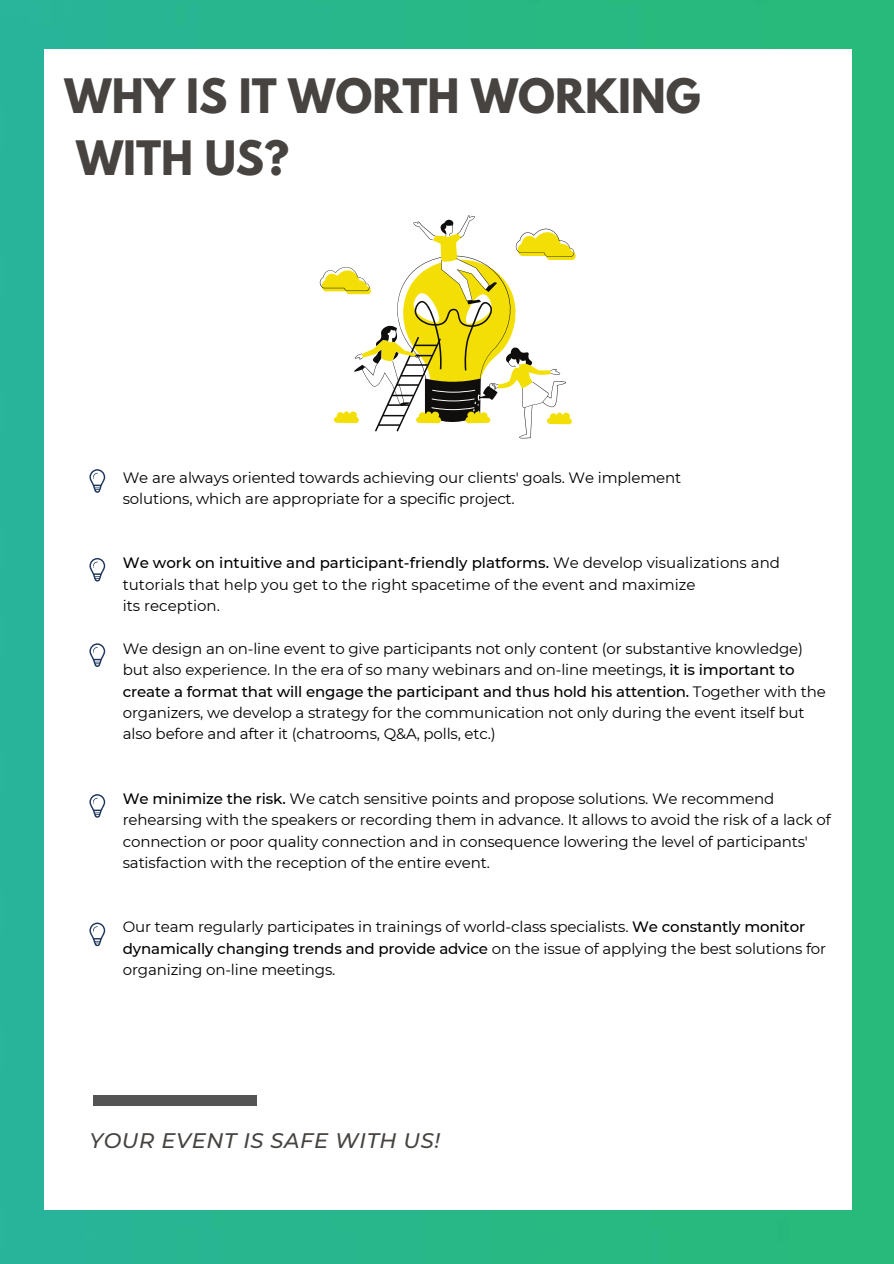
<style>
.page{position:relative;width:894px;height:1264px;background:#fff}
.page>*{position:absolute;margin:0;border:0;box-sizing:border-box;transform-origin:0 0}
.t1{font:700 42px/62.2px "League Spartan";color:#464340}
.t2{font:italic 500 21px "Montserrat";letter-spacing:.03em;color:#464340}
.t3{font:15px/21.5px "Montserrat";letter-spacing:-.01em;color:#000}
.s1{font-weight:500}
</style>
<div class="page">
<img style="left:0;top:0;width:893px;height:1263px">
<div style="left:44px;top:50px;width:807px;height:1159px;background:#fff"></div>
<svg style="left:89px;top:469px;width:16px;height:24px"></svg>
<svg style="left:89px;top:794px;width:16px;height:23px"></svg>
<svg style="left:89px;top:558px;width:16px;height:23px"></svg>
<svg style="left:89px;top:643px;width:16px;height:24px"></svg>
<div style="left:93px;top:1095px;width:163px;height:10px;background:#545454"></div>
<svg style="left:319px;top:220px;width:256px;height:211px"></svg>
<svg style="left:89px;top:922px;width:16px;height:24px"></svg>
<h1 class="t1" style="left:64px;top:70px;width:637px">WHY IS IT WORTH WORKING<br>WITH US?</h1>
<p class="t3" style="left:123px;top:466px;width:559px">We are always oriented towards achieving our clients' goals. We implement solutions, which are appropriate for a specific project.</p>
<p class="t3" style="left:123px;top:552px;width:658px"><span class="s1">We work on intuitive and participant-friendly platforms.</span> We develop visualizations and tutorials that help you get to the right spacetime of the event and maximize<br>its reception.</p>
<p class="t3" style="left:123px;top:637px;width:704px">We design an on-line event to give participants not only content (or substantive knowledge) but also experience. In the era of so many webinars and on-line meetings, <span class="s1">it is important to create a format that will engage the participant and thus hold his attention.</span> Together with the organizers, we develop a strategy for the communication not only during the event itself but also before and after it (chatrooms, Q&amp;A, polls, etc.)</p>
<p class="t3" style="left:123px;top:787px;width:709px"><span class="s1">We minimize the risk.</span> We catch sensitive points and propose solutions. We recommend rehearsing with the speakers or recording them in advance. It allows to avoid the risk of a lack of connection or poor quality connection and in consequence lowering the level of participants' satisfaction with the reception of the entire event.</p>
<p class="t3" style="left:123px;top:916px;width:704px">Our team regularly participates in trainings of world-class specialists. <span class="s1">We constantly monitor dynamically changing trends and provide advice</span> on the issue of applying the best solutions for organizing on-line meetings.</p>
<h2 class="t2" style="left:89px;top:1127px;width:352px">YOUR EVENT IS SAFE WITH US!</h2>
</div>
